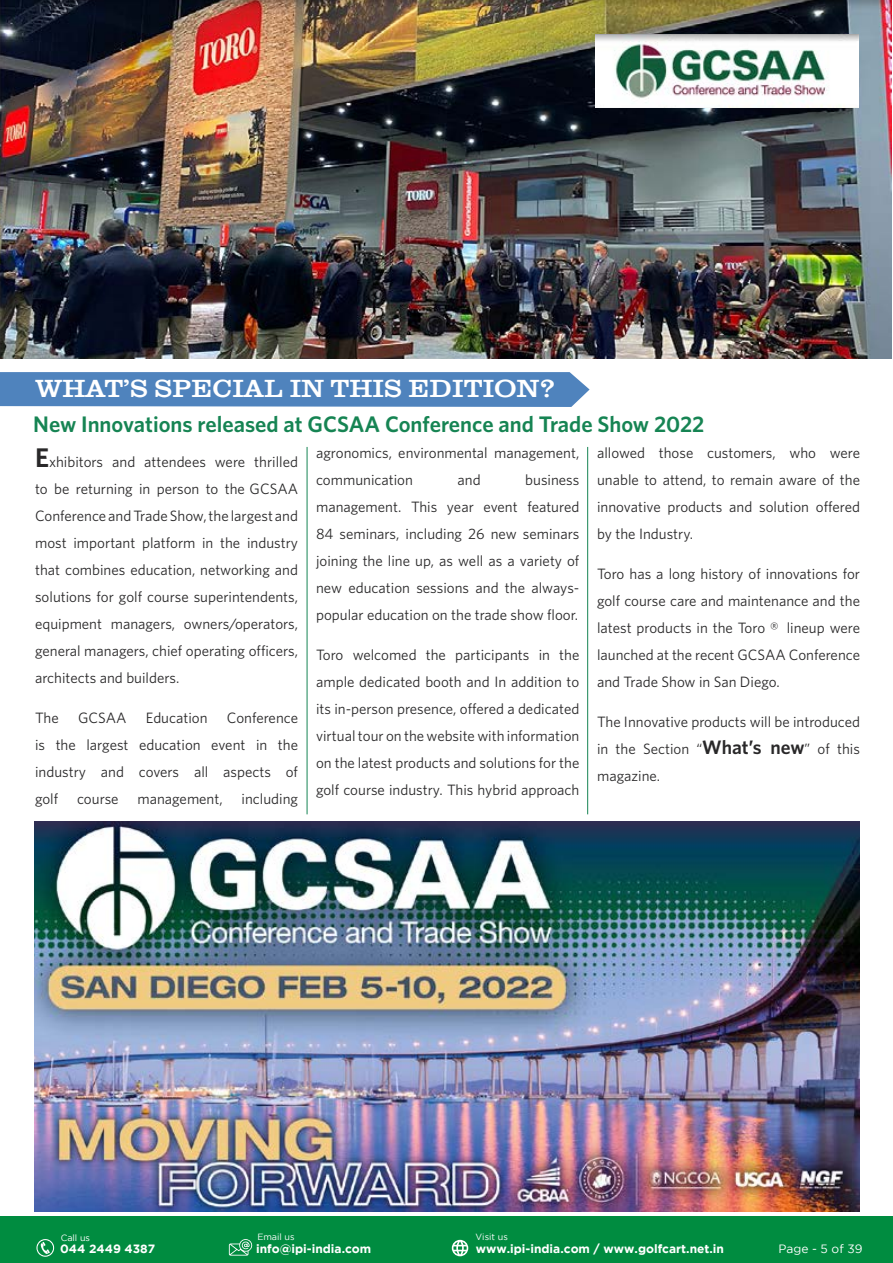
<style>
.page{position:relative;width:893px;height:1263px;background:#fff}
.page>*{position:absolute;margin:0;border:0;box-sizing:border-box;transform-origin:0 0}
.t1{font:25.5px "URW Clarendon T Regu Extr Wide";color:#fff}
.t2{font:600 22.5px "Whitney";color:#168453}
.t3{font:15px/27px "Whitney";color:#292829;text-align:justify}
.t4{font:700 12px "Gotham";color:#fff}
.t5{font:12px "Gotham";color:#fff}
.t6{font:9px "Gotham";color:#fff}
.s1{font-weight:600;font-size:27px}
.s2{font-weight:600;font-size:19.5px}
</style>
<div class="page">
<div style="left:0;top:1216px;width:893px;height:47px;background:#008c40"></div>
<svg style="left:36px;top:1239px;width:18px;height:18px"></svg>
<svg style="left:229px;top:1239px;width:23px;height:16px"></svg>
<svg style="left:452px;top:1240px;width:16px;height:16px"></svg>
<img style="left:0;top:0;width:891px;height:359px">
<div style="left:0;top:372px;width:590px;height:35px;background:#4f83bd"></div>
<img style="left:34px;top:821px;width:826px;height:390px">
<hr style="left:307px;top:447px;width:1px;height:367px;background:#168453">
<hr style="left:587px;top:447px;width:1px;height:367px;background:#168453">
<img style="left:596px;top:34px;width:263px;height:74px">
<h1 class="t1" style="left:35px;top:373px;width:393px">WHAT’S SPE CIAL IN THIS EDI</h1>
<h1 class="t1" style="left:464px;top:373px;width:92px">TION?</h1>
<h2 class="t2" style="left:33px;top:410px;width:673px">New Innovations released at GCSAA Conference and Trade Show 2022</h2>
<p class="t3" style="left:35px;top:448px;width:264px"><span class="s1">E</span>xhibitors and attendees were thrilled to be returning in person to the GCSAA Conference and Trade Show, the largest and most important platform in the industry that combines education, networking and solutions for golf course superintendents, equipment managers, owners/operators, general managers, chief operating officers, architects and builders.</p>
<p class="t3" style="left:35px;top:704px;width:25px">The</p>
<p class="t3" style="left:78px;top:704px;width:50px">GCSAA</p>
<p class="t3" style="left:146px;top:704px;width:63px">Education</p>
<p class="t3" style="left:35px;top:704px;width:264px;text-indent:192px">Conference is the largest education event in the industry and covers all aspects of golf</p>
<p class="t3" style="left:77px;top:785px;width:43px">course</p>
<p class="t3" style="left:137px;top:785px;width:87px">management,</p>
<p class="t3" style="left:242px;top:785px;width:58px">including</p>
<p class="t3" style="left:316px;top:439px;width:265px">agronomics, environmental management, communication</p>
<p class="t3" style="left:316px;top:466px;width:265px;text-indent:209px">business management. This year event featured 84 seminars, including 26 new seminars joining the line up, as well as a variety of new education sessions and the always&shy;popular education on the trade show floor.</p>
<p class="t3" style="left:316px;top:641px;width:265px">Toro welcomed the participants in the ample dedicated booth and In addition to its in-person presence, offered a dedicated virtual tour on the website with information on the latest products and solutions for the golf course industry. This hybrid approach</p>
<p class="t3" style="left:458px;top:466px;width:25px">and</p>
<p class="t3" style="left:597px;top:439px;width:264px">allowed those customers, who were unable to attend, to remain aware of the innovative products and solution offered by the Industry.</p>
<p class="t3" style="left:597px;top:560px;width:264px">Toro has a long history of innovations for golf course care and maintenance and the latest products in the Toro ® lineup were launched at the recent GCSAA Conference and Trade Show in San Diego.</p>
<p class="t3" style="left:597px;top:708px;width:264px">The Innovative products will be introduced in the Section “<span class="s2">What’s new</span>” of this magazine.</p>
<p class="t6" style="left:61px;top:1233px;width:31px">Call us</p>
<p class="t6" style="left:257px;top:1231px;width:39px">Email us</p>
<p class="t6" style="left:476px;top:1231px;width:34px">Visit us</p>
<p class="t4" style="left:60px;top:1242px;width:97px">044 2449 4387</p>
<p class="t4" style="left:256px;top:1242px;width:117px">info@ipi-india.com</p>
<p class="t4" style="left:476px;top:1242px;width:250px">www.ipi-india.com / www.golfcart.net.in</p>
<p class="t5" style="left:778px;top:1242px;width:85px">Page - 5 of 39</p>
</div>
